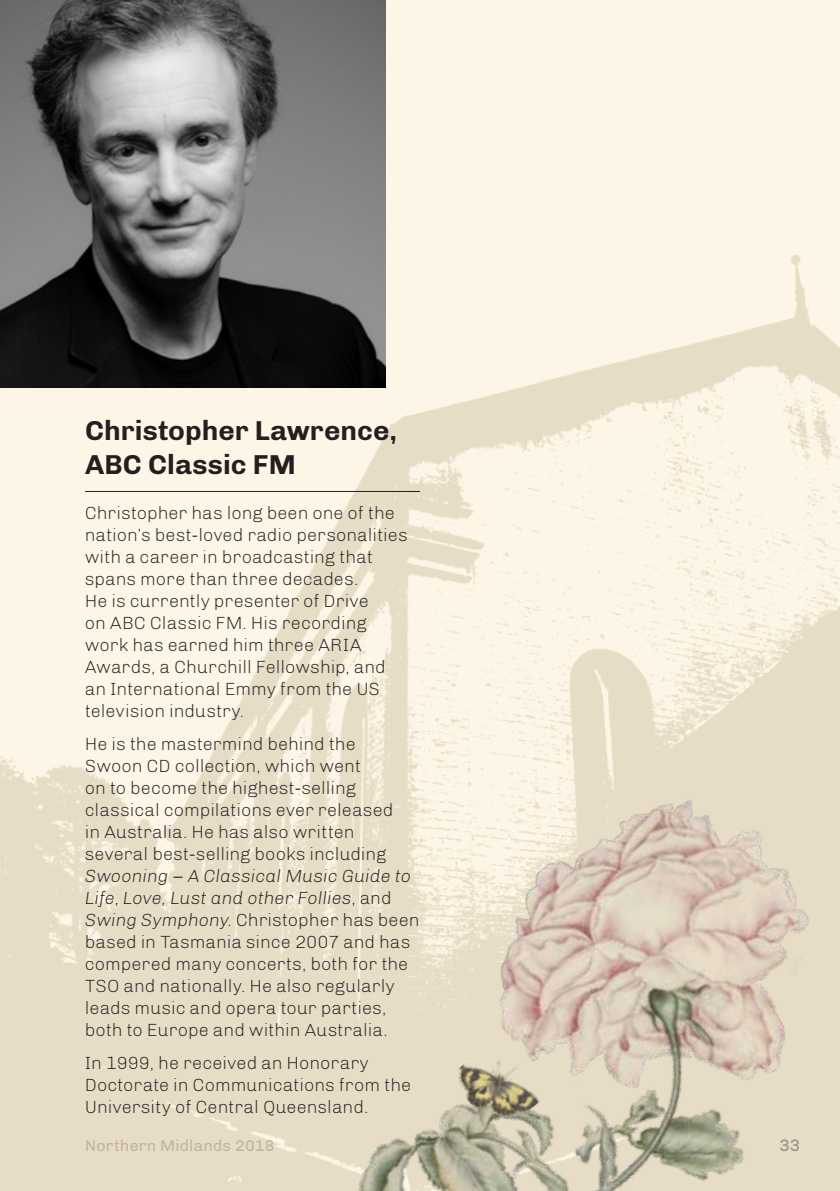
<style>
.page{position:relative;width:840px;height:1191px;background:#fff}
.page>*{position:absolute;margin:0;border:0;box-sizing:border-box;transform-origin:0 0}
.t1{font:700 28px/33.6px "Chivo";color:#231f20}
.t2{font:300 18px/22px "Chivo";letter-spacing:.005em;color:#231f20}
.t3{font:17px "Chivo";color:#9e928a}
.t4{font:16px "Chivo";letter-spacing:.01em;color:#c2b59b}
.s1{font-style:italic}
</style>
<div class="page">
<div style="left:0;top:0;width:839px;height:1191px;background:#fdf6e6"></div>
<img style="left:0;top:255px;width:839px;height:936px">
<img style="left:348px;top:788px;width:491px;height:403px">
<img style="left:448px;top:1039px;width:94px;height:97px">
<hr style="left:85px;top:491px;width:335px;height:1px;background:#231f20">
<img style="left:0;top:0;width:386px;height:387px">
<h1 class="t1" style="left:85px;top:414px;width:313px">Christopher Lawrence,<br>ABC Classic FM</h1>
<p class="t2" style="left:85px;top:501px;width:324px">Christopher has long been one of the nation’s best-loved radio personalities with a career in broadcasting that spans more than three decades.<br>He is currently presenter of Drive<br>on ABC Classic FM. His recording work has earned him three ARIA Awards, a Churchill Fellowship, and an International Emmy from the US television industry.</p>
<p class="t2" style="left:85px;top:733px;width:310px">He is the mastermind behind the Swoon CD collection, which went<br>on to become the highest-selling classical compilations ever released in Australia. He has also written several best-selling books including</p>
<p class="t2" style="left:85px;top:865px;width:336px"><span class="s1">Swooning – A Classical Music Guide to Life</span>, <span class="s1">Love, Lust and other Follies</span>, and <span class="s1">Swing Symphony</span>. Christopher has been based in Tasmania since 2007 and has compered many concerts, both for the TSO and nationally. He also regularly leads music and opera tour parties, both to Europe and within Australia.</p>
<p class="t2" style="left:85px;top:1052px;width:328px">In 1999, he received an Honorary<br>Doctorate in Communications from the<br>University of Central Queensland.</p>
<p class="t4" style="left:85px;top:1136px;width:191px">Northern Midlands 2018</p>
<p class="t3" style="left:778px;top:1135px;width:22px">33</p>
</div>
